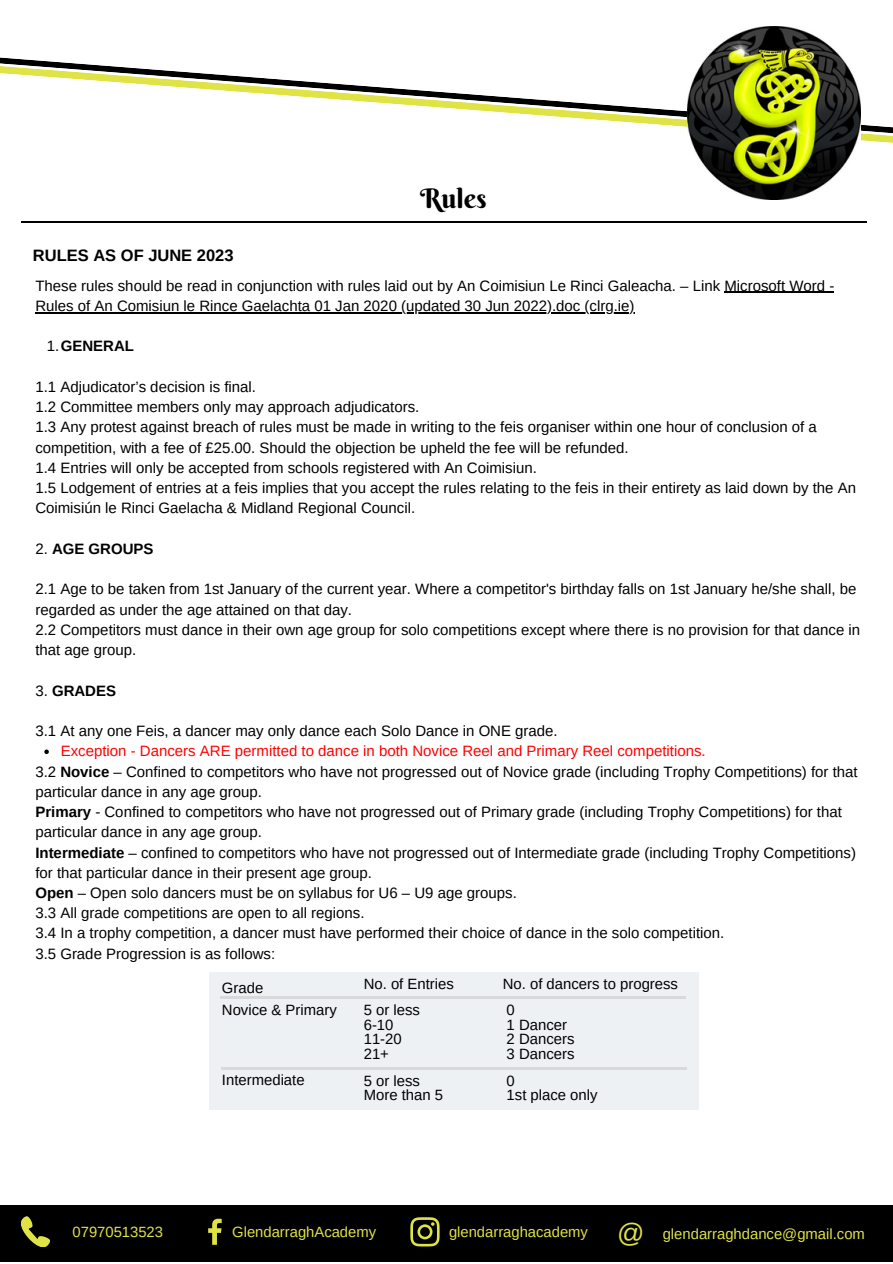
<style>
.page{position:relative;width:893px;height:1264px;background:#fff}
.page>*{position:absolute;margin:0;border:0;box-sizing:border-box;transform-origin:0 0}
.t1{font:27px "Berkshire Swash";color:#000}
.t2{font:27px "Arimo";color:#dfe345}
.t3{font:700 16.5px "Arimo";color:#000}
.t4{font:15px/20.2px "Arimo";color:#000}
.t5{font:15px "Arimo";color:#f00}
.t6{font:700 15px "Arimo";color:#000}
.t7{font:14.85px "Arimo";color:#000}
.t8{font:14.85px "Arimo";color:#dfe345}
.s1{font-weight:400}
.s2{font-weight:700}
</style>
<div class="page">
<div style="left:0;top:1205px;width:892px;height:57px;background:#000"></div>
<svg style="left:208px;top:1218px;width:14px;height:27px"></svg>
<svg style="left:410px;top:1217px;width:29px;height:29px"></svg>
<svg style="left:21px;top:1216px;width:29px;height:31px"></svg>
<svg style="left:0;top:57px;width:892px;height:86px"></svg>
<svg style="left:44px;top:749px;width:5px;height:5px"></svg>
<hr style="left:724px;top:292px;width:110px;height:1px;background:#000">
<hr style="left:35px;top:312px;width:599px;height:1px;background:#000">
<hr style="left:21px;top:221px;width:845px;height:2px;background:#000">
<img style="left:687px;top:26px;width:173px;height:174px">
<div style="left:209px;top:972px;width:489px;height:137px;background:#eef1f4"></div>
<hr style="left:220px;top:996px;width:466px;height:2px;background:#d9d9d9">
<hr style="left:221px;top:1067px;width:465px;height:2px;background:#d9d9d9">
<p class="t3" style="left:33px;top:246px;width:202px">RULES AS OF JUNE 2023</p>
<p class="t1" style="left:420px;top:181px;width:68px">Rules</p>
<p class="t4" style="left:35px;top:275px;width:800px">These rules should be read in conjunction with rules laid out by An Coimisiun Le Rinci Galeacha. – Link Microsoft Word -<br>Rules of An Comisiun le Rince Gaelachta 01 Jan 2020 (updated 30 Jun 2022).doc (clrg.ie)</p>
<p class="t6" style="left:47px;top:338px;width:89px"><span class="s1">1.</span>GENERAL</p>
<p class="t4" style="left:35px;top:376px;width:222px">1.1 Adjudicator’s decision is final.</p>
<p class="t4" style="left:35px;top:397px;width:385px">1.2 Committee members only may approach adjudicators.</p>
<p class="t4" style="left:35px;top:417px;width:783px">1.3 Any protest against breach of rules must be made in writing to the feis organiser within one hour of conclusion of a competition, with a fee of £25.00. Should the objection be upheld the fee will be refunded.</p>
<p class="t4" style="left:35px;top:457px;width:503px">1.4 Entries will only be accepted from schools registered with An Coimisiun.</p>
<p class="t4" style="left:35px;top:478px;width:822px">1.5 Lodgement of entries at a feis implies that you accept the rules relating to the feis in their entirety as laid down by the An<br>Coimisiún le Rinci Gaelacha &amp; Midland Regional Council.</p>
<p class="t6" style="left:35px;top:540px;width:120px"><span class="s1">2.</span> AGE GROUPS</p>
<p class="t4" style="left:35px;top:579px;width:822px">2.1 Age to be taken from 1st January of the current year. Where a competitor's birthday falls on 1st January he/she shall, be regarded as under the age attained on that day.</p>
<p class="t4" style="left:35px;top:619px;width:826px">2.2 Competitors must dance in their own age group for solo competitions except where there is no provision for that dance in that age group.</p>
<p class="t6" style="left:35px;top:682px;width:82px"><span class="s1">3.</span> GRADES</p>
<p class="t4" style="left:35px;top:720px;width:524px">3.1 At any one Feis, a dancer may only dance each Solo Dance in ONE grade.</p>
<p class="t4" style="left:35px;top:761px;width:823px">3.2 <span class="s2">Novice</span> – Confined to competitors who have not progressed out of Novice grade (including Trophy Competitions) for that particular dance in any age group.</p>
<p class="t4" style="left:35px;top:801px;width:808px"><span class="s2">Primary</span> - Confined to competitors who have not progressed out of Primary grade (including Trophy Competitions) for that particular dance in any age group.</p>
<p class="t4" style="left:35px;top:842px;width:822px"><span class="s2">Intermediate</span> – confined to competitors who have not progressed out of Intermediate grade (including Trophy Competitions) for that particular dance in their present age group.</p>
<p class="t4" style="left:35px;top:882px;width:483px"><span class="s2">Open</span> – Open solo dancers must be on syllabus for U6 – U9 age groups.</p>
<p class="t4" style="left:35px;top:902px;width:330px">3.3 All grade competitions are open to all regions.</p>
<p class="t4" style="left:35px;top:923px;width:690px">3.4 In a trophy competition, a dancer must have performed their choice of dance in the solo competition.</p>
<p class="t4" style="left:35px;top:943px;width:241px">3.5 Grade Progression is as follows:</p>
<p class="t5" style="left:61px;top:742px;width:646px">Exception - Dancers ARE permitted to dance in both Novice Reel and Primary Reel competitions.</p>
<p class="t7" style="left:222px;top:979px;width:43px">Grade</p>
<p class="t7" style="left:364px;top:975px;width:92px">No. of Entries</p>
<p class="t7" style="left:502px;top:975px;width:177px">No. of dancers to progress</p>
<p class="t7" style="left:222px;top:1001px;width:116px">Novice &amp; Primary</p>
<p class="t7" style="left:364px;top:1002px;width:58px">5 or less</p>
<p class="t7" style="left:364px;top:1016px;width:31px">6-10</p>
<p class="t7" style="left:364px;top:1031px;width:40px">11-20</p>
<p class="t7" style="left:364px;top:1045px;width:27px">21+</p>
<p class="t7" style="left:506px;top:1002px;width:10px">0</p>
<p class="t7" style="left:506px;top:1016px;width:62px">1 Dancer</p>
<p class="t7" style="left:506px;top:1031px;width:69px">2 Dancers</p>
<p class="t7" style="left:506px;top:1045px;width:69px">3 Dancers</p>
<p class="t7" style="left:222px;top:1071px;width:84px">Intermediate</p>
<p class="t7" style="left:364px;top:1072px;width:58px">5 or less</p>
<p class="t7" style="left:364px;top:1086px;width:81px">More than 5</p>
<p class="t7" style="left:506px;top:1072px;width:10px">0</p>
<p class="t7" style="left:506px;top:1086px;width:92px">1st place only</p>
<p class="t8" style="left:73px;top:1223px;width:92px">07970513523</p>
<p class="t8" style="left:232px;top:1223px;width:145px">GlendarraghAcademy</p>
<p class="t8" style="left:449px;top:1223px;width:140px">glendarraghacademy</p>
<p class="t2" style="left:617px;top:1217px;width:29px">@</p>
<p class="t8" style="left:662px;top:1225px;width:204px">glendarraghdance@gmail.com</p>
</div>
